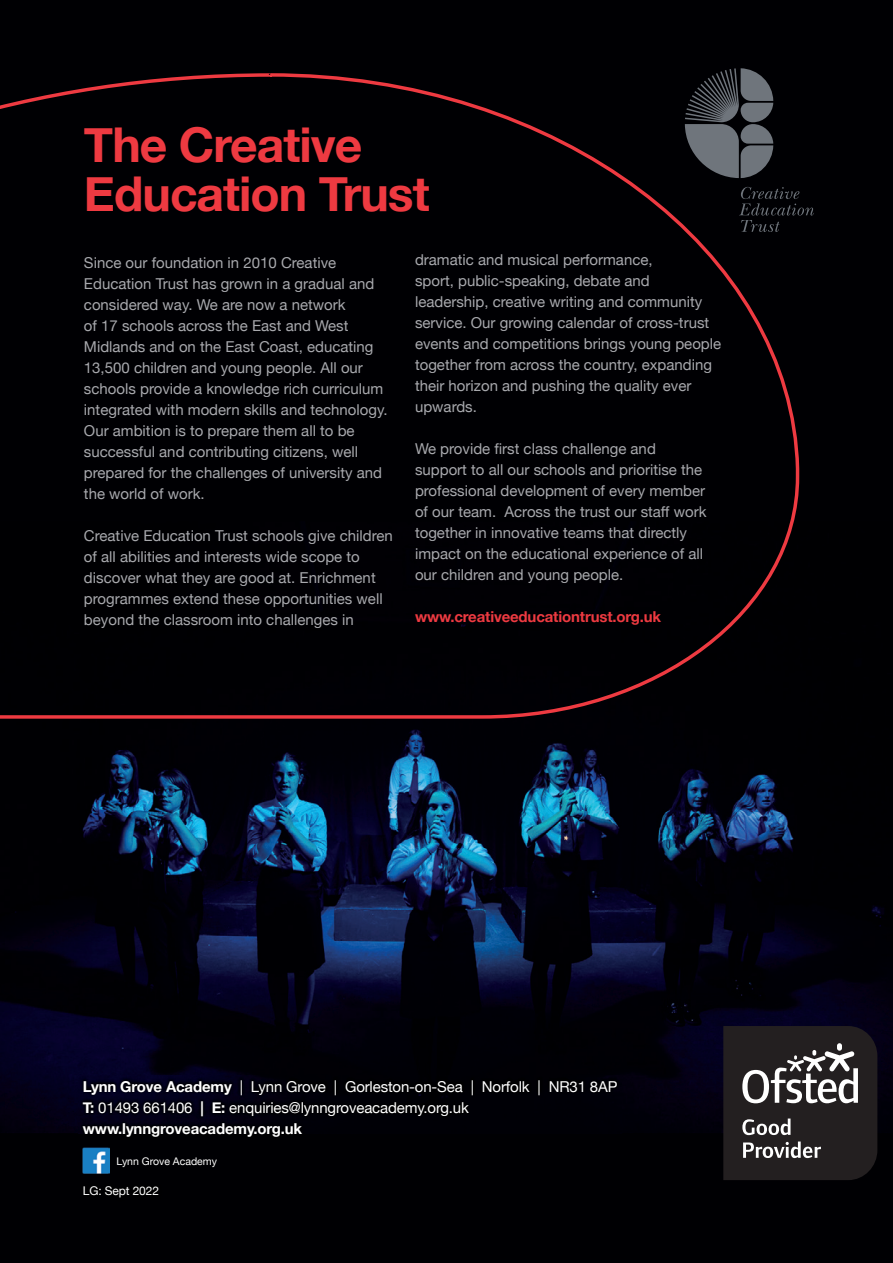
<style>
.page{position:relative;width:893px;height:1263px;background:#000003}
.page>*{position:absolute;margin:0;border:0;box-sizing:border-box;transform-origin:0 0}
.t1{font:700 48px/49.8px "Helvetica Neue";letter-spacing:-.02em;color:#ee3a41}
.t2{font:15px/21px "Helvetica Neue";color:#a8a9ad}
.t3{font:15px/21px "Helvetica Neue";letter-spacing:-.01em;color:#fff}
.t4{font:700 15px "Helvetica Neue";letter-spacing:-.01em;color:#ee3a41}
.t5{font:12px "Helvetica Neue";letter-spacing:-.01em;color:#fff}
.t6{font:10.5px "Helvetica Neue";color:#fff}
.s1{font-weight:700}
</style>
<div class="page">
<img style="left:0;top:729px;width:893px;height:404px">
<svg style="left:0;top:73px;width:800px;height:646px"></svg>
<img style="left:79px;top:1075px;width:542px;height:99px">
<svg style="left:685px;top:68px;width:88px;height:110px"></svg>
<svg style="left:739px;top:187px;width:75px;height:45px"></svg>
<img style="left:83px;top:1147px;width:26px;height:26px">
<svg style="left:723px;top:1026px;width:154px;height:154px;background:#3d3a3b"></svg>
<h1 class="t1" style="left:84px;top:121px;width:347px">The Creative<br>Education Trust</h1>
<p class="t2" style="left:84px;top:253px;width:305px">Since our foundation in 2010 Creative Education Trust has grown in a gradual and considered way. We are now a network<br>of 17 schools across the East and West Midlands and on the East Coast, educating 13,500 children and young people. All our schools provide a knowledge rich curriculum integrated with modern skills and technology.<br>Our ambition is to prepare them all to be successful and contributing citizens, well prepared for the challenges of university and the world of work.</p>
<p class="t2" style="left:84px;top:526px;width:310px">Creative Education Trust schools give children of all abilities and interests wide scope to discover what they are good at. Enrichment programmes extend these opportunities well beyond the classroom into challenges in</p>
<p class="t2" style="left:415px;top:250px;width:308px">dramatic and musical performance,<br>sport, public-speaking, debate and leadership, creative writing and community service. Our growing calendar of cross-trust events and competitions brings young people together from across the country, expanding their horizon and pushing the quality ever upwards.</p>
<p class="t2" style="left:415px;top:439px;width:293px">We provide first class challenge and support to all our schools and prioritise the professional development of every member of our team. Across the trust our staff work together in innovative teams that directly impact on the educational experience of all our children and young people.</p>
<p class="t4" style="left:415px;top:605px;width:248px">www.creativeeducationtrust.org.uk</p>
<p class="t3" style="left:83px;top:1077px;width:536px"><span class="s1">Lynn Grove Academy</span> | Lynn Grove | Gorleston-on-Sea | Norfolk | NR31 8AP<br><span class="s1">T:</span> 01493 661406 <span class="s1">| E:</span> enquiries@lynngroveacademy.org.uk <span class="s1">www.lynngroveacademy.org.uk</span></p>
<p class="t6" style="left:117px;top:1154px;width:102px">Lynn Grove Academy</p>
<p class="t5" style="left:83px;top:1182px;width:78px">LG: Sept 2022</p>
</div>
